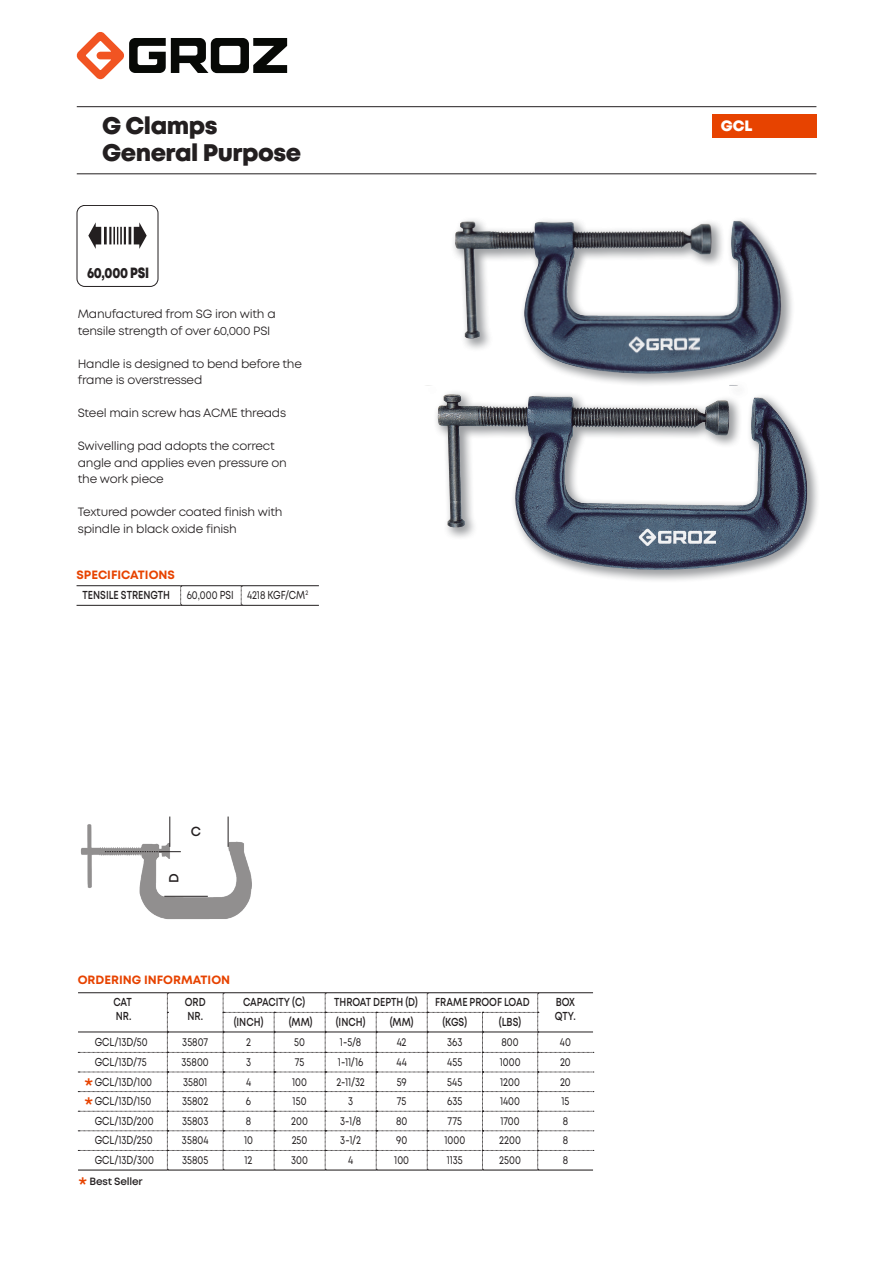
<style>
.page{position:relative;width:893px;height:1263px;background:#fff}
.page>*{position:absolute;margin:0;border:0;box-sizing:border-box;transform-origin:0 0}
.PRODUCT_NAME_With_Sp{font:800 24px/27px "Mont";letter-spacing:-.02em;color:#231f20}
.POWER_NUMBER-WHITE_w{font:800 15px "Mont";color:#fff}
.Icon_Header{font:800 14.85px "Mont";letter-spacing:-.02em;color:#231f20;scale:.82 1}
.PICTURE_MARKING_left{font:600 13.2px "Mont";color:#231f20}
.MAIN_TEXT{font:12px/16.5px "Mont";letter-spacing:-.02em;color:#231f20}
.SUB_HEADERS{font:700 12px "Mont";color:#e74300}
.TABLE_TEXT__CENTRE{font:11.55px "Mont";color:#231f20;scale:.82 1}
.TABLE_HEADER__CENTER{font:600 11.55px/13.5px "Mont";letter-spacing:-.005em;color:#231f20;scale:.82 1}
.TABLE_TEXT__LEFT{font:11.55px "Mont";color:#231f20;scale:.82 1}
.TABLE_TEXT__LEFT__wi{font:11.55px "Mont";color:#231f20;scale:.82 1}
.Table_header__left{font:600 11.55px "Mont";color:#231f20;scale:.82 1}
.PICTURE_MARKING_left-2{font:600 10.5px "Mont";letter-spacing:-.02em;color:#231f20}
.s1{color:#e74300}
</style>
<div class="page">
<svg style="left:77px;top:32px;width:210px;height:47px"></svg>
<hr style="left:77px;top:173px;width:739px;height:1px;background:#231f20">
<hr style="left:77px;top:106px;width:739px;height:1px;background:#231f20">
<div style="left:423px;top:216px;width:372px;height:183px;background:#939598;opacity:.75"></div>
<img style="left:564px;top:221px;width:174px;height:96px">
<div style="left:433px;top:389px;width:387px;height:194px;background:#939598;opacity:.75"></div>
<img style="left:437px;top:394px;width:373px;height:182px">
<img style="left:81px;top:821px;width:171px;height:99px">
<hr style="left:228px;top:816px;width:1px;height:31px;background:#231f20">
<hr style="left:169px;top:816px;width:1px;height:31px;background:#231f20">
<hr style="left:164px;top:896px;width:44px;height:1px;background:#231f20">
<svg style="left:105px;top:851px;width:76px;height:1px"></svg>
<hr style="left:78px;top:992px;width:89px;height:1px;background:#231f20">
<hr style="left:167px;top:992px;width:56px;height:1px;background:#231f20">
<hr style="left:223px;top:992px;width:51px;height:1px;background:#231f20">
<hr style="left:274px;top:992px;width:51px;height:1px;background:#231f20">
<hr style="left:325px;top:992px;width:51px;height:1px;background:#231f20">
<hr style="left:376px;top:992px;width:51px;height:1px;background:#231f20">
<hr style="left:427px;top:992px;width:55px;height:1px;background:#231f20">
<hr style="left:482px;top:992px;width:56px;height:1px;background:#231f20">
<hr style="left:538px;top:992px;width:55px;height:1px;background:#231f20">
<div style="left:712px;top:114px;width:104px;height:23px;background:#e74300"></div>
<div style="left:77px;top:205px;width:81px;height:82px;border:1px solid #231f20;border-radius:8px"></div>
<svg style="left:88px;top:222px;width:59px;height:27px"></svg>
<svg style="left:180px;top:586px;width:2px;height:19px"></svg>
<svg style="left:241px;top:586px;width:1px;height:19px"></svg>
<hr style="left:77px;top:605px;width:104px;height:1px;background:#231f20">
<hr style="left:181px;top:605px;width:60px;height:1px;background:#231f20">
<hr style="left:241px;top:605px;width:78px;height:1px;background:#231f20">
<hr style="left:77px;top:585px;width:104px;height:1px;background:#231f20">
<hr style="left:181px;top:585px;width:60px;height:1px;background:#231f20">
<hr style="left:241px;top:585px;width:78px;height:1px;background:#231f20">
<svg style="left:78px;top:993px;width:516px;height:177px"></svg>
<p class="PRODUCT_NAME_With_Sp" style="left:102px;top:113px;width:201px">G Clamps<br>General Purpose</p>
<p class="Icon_Header" style="left:87px;top:263px;width:77px">60,000 PSI</p>
<p class="MAIN_TEXT" style="left:78px;top:306px;width:199px">Manufactured from SG iron with a tensile strength of over 60,000 PSI</p>
<p class="MAIN_TEXT" style="left:78px;top:355px;width:226px">Handle is designed to bend before the frame is overstressed</p>
<p class="MAIN_TEXT" style="left:78px;top:405px;width:210px">Steel main screw has ACME threads</p>
<p class="MAIN_TEXT" style="left:78px;top:438px;width:211px">Swivelling pad adopts the correct angle and applies even pressure on the work piece</p>
<p class="MAIN_TEXT" style="left:78px;top:504px;width:206px">Textured powder coated finish with spindle in black oxide finish</p>
<p class="SUB_HEADERS" style="left:77px;top:567px;width:100px">SPECIFICATIONS</p>
<p class="Table_header__left" style="left:83px;top:588px;width:108px">TENSILE STRENGTH</p>
<p class="TABLE_TEXT__LEFT__wi" style="left:187px;top:588px;width:59px">60,000 PSI</p>
<p class="TABLE_TEXT__LEFT__wi" style="left:247px;top:588px;width:76px">4218 KGF/CM<sup>2</sup></p>
<p class="PICTURE_MARKING_left" style="left:191px;top:822px;width:12px">C</p>
<p class="PICTURE_MARKING_left" style="left:165px;top:883px;width:11px;rotate:-90deg">D</p>
<p class="SUB_HEADERS" style="left:78px;top:972px;width:154px">ORDERING INFORMATION</p>
<p class="TABLE_HEADER__CENTER" style="left:113px;top:995px;width:24px">CAT</p>
<p class="TABLE_HEADER__CENTER" style="left:116px;top:1009px;width:21px">NR.</p>
<p class="TABLE_HEADER__CENTER" style="left:185px;top:995px;width:27px">ORD<br>NR.</p>
<p class="TABLE_HEADER__CENTER" style="left:243px;top:995px;width:77px">CAPACITY (C)</p>
<p class="TABLE_HEADER__CENTER" style="left:334px;top:995px;width:104px">THROAT DEPTH (D)</p>
<p class="TABLE_HEADER__CENTER" style="left:435px;top:995px;width:117px">FRAME PROOF LOAD</p>
<p class="TABLE_HEADER__CENTER" style="left:556px;top:995px;width:25px">BOX</p>
<p class="TABLE_HEADER__CENTER" style="left:555px;top:1009px;width:27px">QTY.</p>
<p class="TABLE_HEADER__CENTER" style="left:234px;top:1015px;width:38px">(INCH)</p>
<p class="TABLE_HEADER__CENTER" style="left:289px;top:1015px;width:31px">(MM)</p>
<p class="TABLE_HEADER__CENTER" style="left:336px;top:1015px;width:38px">(INCH)</p>
<p class="TABLE_HEADER__CENTER" style="left:390px;top:1015px;width:31px">(MM)</p>
<p class="TABLE_HEADER__CENTER" style="left:442px;top:1015px;width:32px">(KGS)</p>
<p class="TABLE_HEADER__CENTER" style="left:499px;top:1015px;width:29px">(LBS)</p>
<p class="TABLE_TEXT__LEFT" style="left:95px;top:1034px;width:66px">GCL/13D/50</p>
<p class="TABLE_TEXT__CENTRE" style="left:182px;top:1034px;width:33px">35807</p>
<p class="TABLE_TEXT__CENTRE" style="left:246px;top:1034px;width:8px">2</p>
<p class="TABLE_TEXT__CENTRE" style="left:294px;top:1034px;width:15px">50</p>
<p class="TABLE_TEXT__CENTRE" style="left:340px;top:1034px;width:28px">1-5/8</p>
<p class="TABLE_TEXT__CENTRE" style="left:397px;top:1034px;width:14px">42</p>
<p class="TABLE_TEXT__CENTRE" style="left:447px;top:1034px;width:20px">363</p>
<p class="TABLE_TEXT__CENTRE" style="left:501px;top:1034px;width:23px">800</p>
<p class="TABLE_TEXT__CENTRE" style="left:560px;top:1034px;width:15px">40</p>
<p class="TABLE_TEXT__LEFT" style="left:95px;top:1054px;width:65px">GCL/13D/75</p>
<p class="TABLE_TEXT__CENTRE" style="left:182px;top:1054px;width:35px">35800</p>
<p class="TABLE_TEXT__CENTRE" style="left:246px;top:1054px;width:8px">3</p>
<p class="TABLE_TEXT__CENTRE" style="left:295px;top:1054px;width:13px">75</p>
<p class="TABLE_TEXT__CENTRE" style="left:338px;top:1054px;width:33px">1-11/16</p>
<p class="TABLE_TEXT__CENTRE" style="left:396px;top:1054px;width:14px">44</p>
<p class="TABLE_TEXT__CENTRE" style="left:447px;top:1054px;width:20px">455</p>
<p class="TABLE_TEXT__CENTRE" style="left:500px;top:1054px;width:27px">1000</p>
<p class="TABLE_TEXT__CENTRE" style="left:560px;top:1054px;width:15px">20</p>
<p class="TABLE_TEXT__LEFT__wi" style="left:95px;top:1074px;width:72px">GCL/13D/100</p>
<p class="TABLE_TEXT__CENTRE" style="left:183px;top:1074px;width:31px">35801</p>
<p class="TABLE_TEXT__CENTRE" style="left:246px;top:1074px;width:8px">4</p>
<p class="TABLE_TEXT__CENTRE" style="left:292px;top:1074px;width:20px">100</p>
<p class="TABLE_TEXT__CENTRE" style="left:336px;top:1074px;width:36px">2-11/32</p>
<p class="TABLE_TEXT__CENTRE" style="left:397px;top:1074px;width:14px">59</p>
<p class="TABLE_TEXT__CENTRE" style="left:447px;top:1074px;width:20px">545</p>
<p class="TABLE_TEXT__CENTRE" style="left:500px;top:1074px;width:25px">1200</p>
<p class="TABLE_TEXT__CENTRE" style="left:560px;top:1074px;width:15px">20</p>
<p class="TABLE_TEXT__LEFT__wi" style="left:95px;top:1094px;width:70px">GCL/13D/150</p>
<p class="TABLE_TEXT__CENTRE" style="left:182px;top:1094px;width:33px">35802</p>
<p class="TABLE_TEXT__CENTRE" style="left:246px;top:1094px;width:8px">6</p>
<p class="TABLE_TEXT__CENTRE" style="left:293px;top:1094px;width:19px">150</p>
<p class="TABLE_TEXT__CENTRE" style="left:348px;top:1094px;width:8px">3</p>
<p class="TABLE_TEXT__CENTRE" style="left:397px;top:1094px;width:13px">75</p>
<p class="TABLE_TEXT__CENTRE" style="left:447px;top:1094px;width:20px">635</p>
<p class="TABLE_TEXT__CENTRE" style="left:500px;top:1094px;width:26px">1400</p>
<p class="TABLE_TEXT__CENTRE" style="left:561px;top:1094px;width:11px">15</p>
<p class="TABLE_TEXT__LEFT" style="left:95px;top:1113px;width:73px">GCL/13D/200</p>
<p class="TABLE_TEXT__CENTRE" style="left:182px;top:1113px;width:34px">35803</p>
<p class="TABLE_TEXT__CENTRE" style="left:246px;top:1113px;width:8px">8</p>
<p class="TABLE_TEXT__CENTRE" style="left:291px;top:1113px;width:22px">200</p>
<p class="TABLE_TEXT__CENTRE" style="left:340px;top:1113px;width:27px">3-1/8</p>
<p class="TABLE_TEXT__CENTRE" style="left:396px;top:1113px;width:15px">80</p>
<p class="TABLE_TEXT__CENTRE" style="left:448px;top:1113px;width:19px">775</p>
<p class="TABLE_TEXT__CENTRE" style="left:500px;top:1113px;width:25px">1700</p>
<p class="TABLE_TEXT__CENTRE" style="left:563px;top:1113px;width:8px">8</p>
<p class="TABLE_TEXT__LEFT" style="left:95px;top:1133px;width:72px">GCL/13D/250</p>
<p class="TABLE_TEXT__CENTRE" style="left:182px;top:1133px;width:34px">35804</p>
<p class="TABLE_TEXT__CENTRE" style="left:244px;top:1133px;width:12px">10</p>
<p class="TABLE_TEXT__CENTRE" style="left:292px;top:1133px;width:21px">250</p>
<p class="TABLE_TEXT__CENTRE" style="left:340px;top:1133px;width:27px">3-1/2</p>
<p class="TABLE_TEXT__CENTRE" style="left:396px;top:1133px;width:15px">90</p>
<p class="TABLE_TEXT__CENTRE" style="left:444px;top:1133px;width:27px">1000</p>
<p class="TABLE_TEXT__CENTRE" style="left:499px;top:1133px;width:28px">2200</p>
<p class="TABLE_TEXT__CENTRE" style="left:563px;top:1133px;width:8px">8</p>
<p class="TABLE_TEXT__LEFT" style="left:95px;top:1152px;width:74px">GCL/13D/300</p>
<p class="TABLE_TEXT__CENTRE" style="left:182px;top:1152px;width:34px">35805</p>
<p class="TABLE_TEXT__CENTRE" style="left:245px;top:1152px;width:11px">12</p>
<p class="TABLE_TEXT__CENTRE" style="left:291px;top:1152px;width:22px">300</p>
<p class="TABLE_TEXT__CENTRE" style="left:348px;top:1152px;width:8px">4</p>
<p class="TABLE_TEXT__CENTRE" style="left:394px;top:1152px;width:20px">100</p>
<p class="TABLE_TEXT__CENTRE" style="left:447px;top:1152px;width:21px">1135</p>
<p class="TABLE_TEXT__CENTRE" style="left:499px;top:1152px;width:28px">2500</p>
<p class="TABLE_TEXT__CENTRE" style="left:563px;top:1152px;width:8px">8</p>
<p class="PICTURE_MARKING_left-2" style="left:78px;top:1174px;width:66px"><span class="s1">➢</span> Best Seller</p>
<p class="POWER_NUMBER-WHITE_w" style="left:721px;top:116px;width:33px">GCL</p>
</div>
